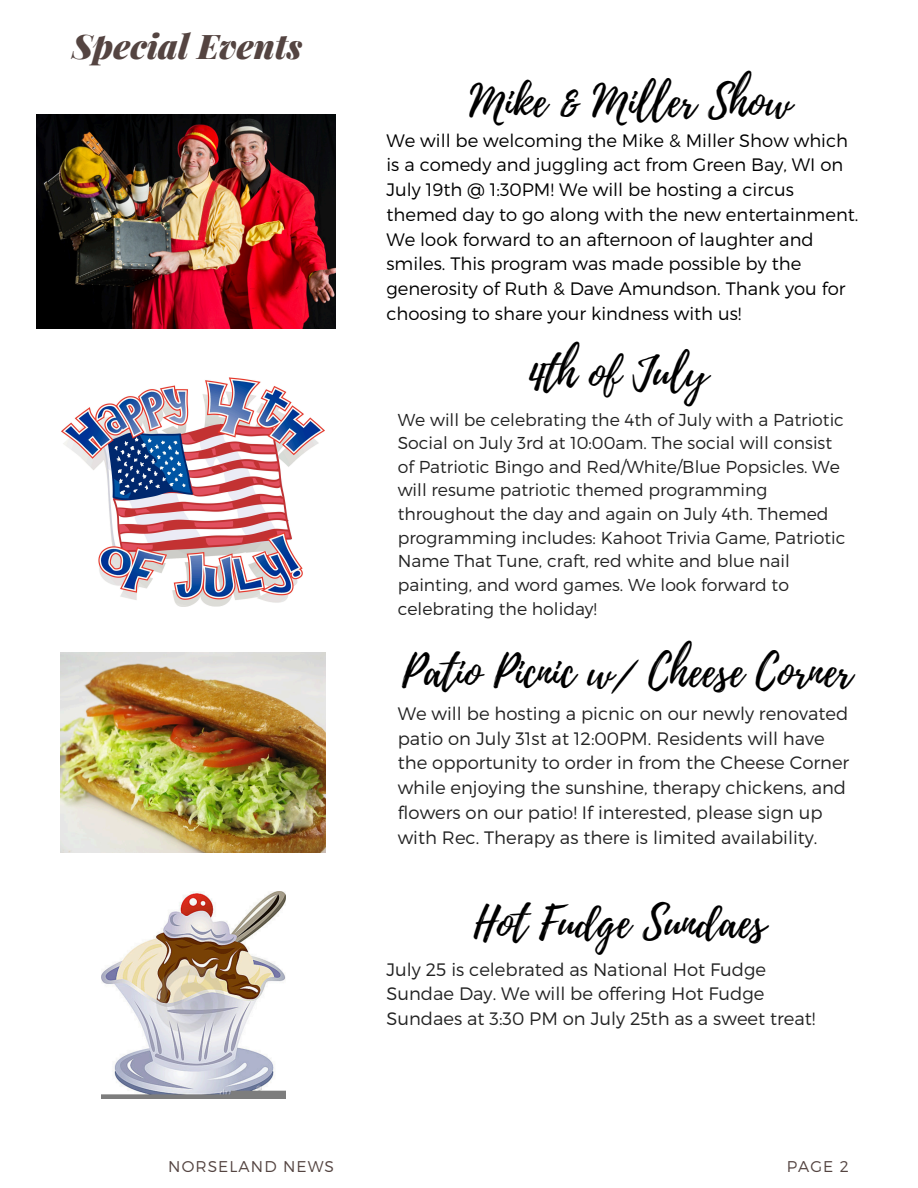
<style>
.page{position:relative;width:918px;height:1188px;background:#fff}
.page>*{position:absolute;margin:0;border:0;box-sizing:border-box;transform-origin:0 0}
.t1{font:43.5px "Playlist Script";color:#000}
.t2{font:italic 900 34.05px "Playfair Display";color:#544441}
.t3{font:300 18px/24.8px "Montserrat";color:#222}
.t4{font:300 18px/24.8px "Montserrat";color:#000}
.t5{font:300 17.25px/23.7px "Montserrat";color:#222}
.t6{font:300 15.6px "Montserrat";letter-spacing:.07em;color:#544441}
</style>
<div class="page">
<img style="left:37px;top:115px;width:299px;height:213px">
<img style="left:60px;top:653px;width:266px;height:199px">
<img style="left:62px;top:378px;width:263px;height:228px">
<img style="left:102px;top:891px;width:183px;height:207px">
<p class="t2" style="left:72px;top:22px;width:232px">Special Events</p>
<p class="t1" style="left:469px;top:70px;width:324px">Mike &amp; Miller Show</p>
<h1 class="t4" style="left:386px;top:127px;width:473px">We will be welcoming the Mike &amp; Miller Show which is a comedy and juggling act from Green Bay, WI on July 19th @ 1:30PM! We will be hosting a circus themed day to go along with the new entertainment.<br>We look forward to an afternoon of laughter and smiles. This program was made possible by the generosity of Ruth &amp; Dave Amundson. Thank you for choosing to share your kindness with us!</h1>
<p class="t1" style="left:528px;top:341px;width:182px">4th of July</p>
<p class="t5" style="left:398px;top:407px;width:449px">We will be celebrating the 4th of July with a Patriotic Social on July 3rd at 10:00am. The social will consist of Patriotic Bingo and Red/White/Blue Popsicles. We will resume patriotic themed programming throughout the day and again on July 4th. Themed programming includes: Kahoot Trivia Game, Patriotic Name That Tune, craft, red white and blue nail painting, and word games. We look forward to celebrating the holiday!</p>
<h1 class="t1" style="left:402px;top:641px;width:452px">Patio Picnic w/ Cheese Corner</h1>
<h3 class="t3" style="left:398px;top:700px;width:453px">We will be hosting a picnic on our newly renovated patio on July 31st at 12:00PM. Residents will have the opportunity to order in from the Cheese Corner while enjoying the sunshine, therapy chickens, and flowers on our patio! If interested, please sign up with Rec. Therapy as there is limited availability.</h3>
<p class="t1" style="left:474px;top:892px;width:294px">Hot Fudge Sundaes</p>
<h3 class="t3" style="left:386px;top:956px;width:431px">July 25 is celebrated as National Hot Fudge<br>Sundae Day. We will be offering Hot Fudge<br>Sundaes at 3:30 PM on July 25th as a sweet treat!</h3>
<h1 class="t6" style="left:168px;top:1156px;width:167px">NORSELAND NEWS</h1>
<p class="t6" style="left:787px;top:1157px;width:64px">PAGE 2</p>
</div>
